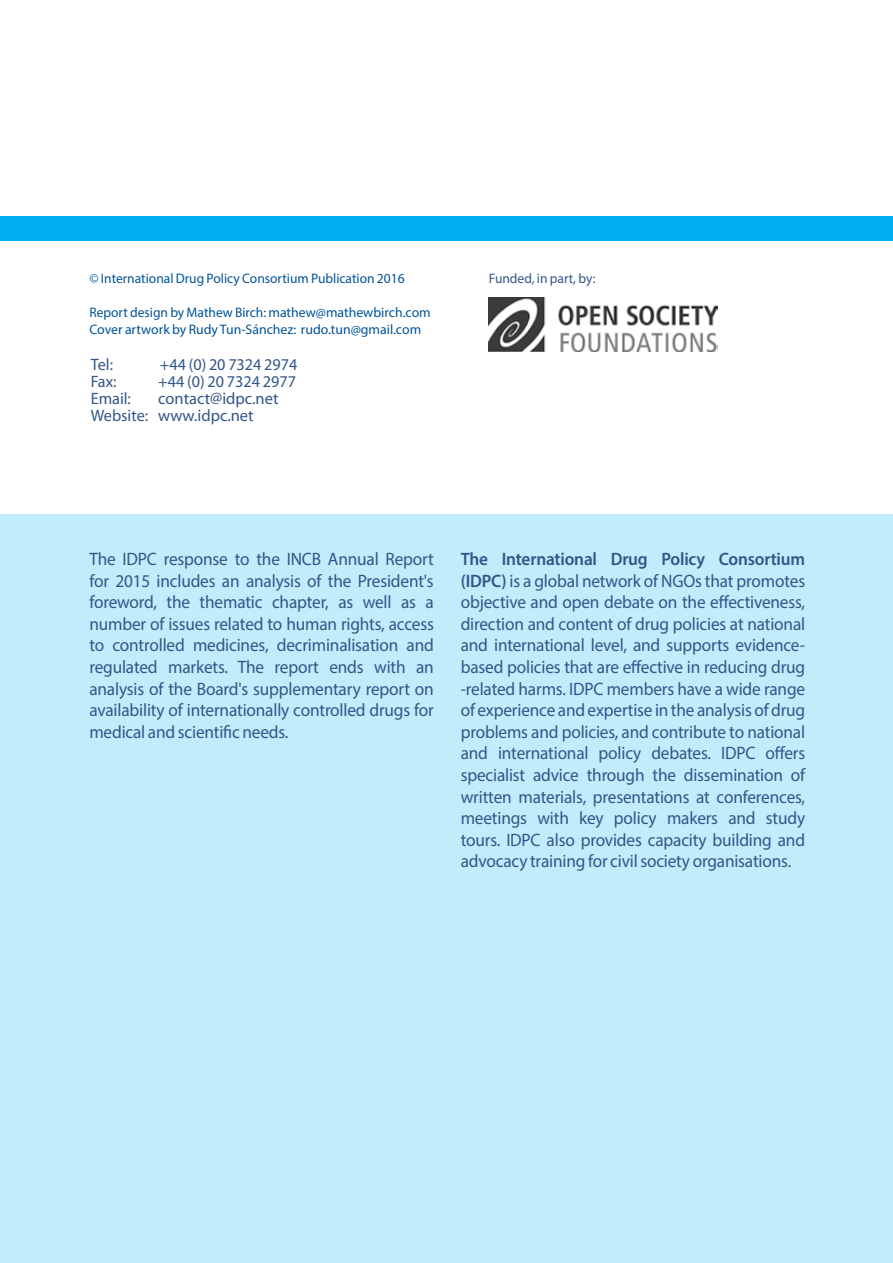
<style>
.page{position:relative;width:893px;height:1263px;background:#fff}
.page>*{position:absolute;margin:0;border:0;box-sizing:border-box;transform-origin:0 0}
.t1{font:18px/21.6px "Myriad Pro";letter-spacing:-.01em;color:#325687;text-align:justify;scale:.96 1}
.t2{font:16.5px/17.1px "Myriad";color:#325687}
.t3{font:13.8px/17.1px "Myriad Pro";color:#005497}
.t4{font:13.8px "Myriad Pro";color:#325687}
.s1{font-weight:600}
</style>
<div class="page">
<div style="left:0;top:216px;width:893px;height:25px;background:#00aff1"></div>
<img style="left:489px;top:298px;width:229px;height:54px">
<div style="left:0;top:514px;width:893px;height:749px;background:#c2ecfc"></div>
<p class="t3" style="left:89px;top:269px;width:317px">© International Drug Policy Consortium Publication 2016</p>
<p class="t3" style="left:89px;top:304px;width:343px">Report design by Mathew Birch: mathew@mathewbirch.com<br>Cover artwork by Rudy Tun-Sánchez: rudo.tun@gmail.com</p>
<p class="t2" style="left:91px;top:357px;width:24px">Tel:</p>
<p class="t2" style="left:160px;top:357px;width:139px">+44 (0) 20 7324 2974</p>
<p class="t2" style="left:91px;top:374px;width:27px">Fax:</p>
<p class="t2" style="left:158px;top:374px;width:139px">+44 (0) 20 7324 2977</p>
<p class="t2" style="left:91px;top:391px;width:42px">Email:</p>
<p class="t2" style="left:91px;top:391px;width:189px;text-indent:68px">contact@idpc.net<br>Website: www.idpc.net</p>
<p class="t4" style="left:489px;top:269px;width:108px">Funded, in part, by:</p>
<p class="t1" style="left:89px;top:548px;width:360px">The IDPC response to the INCB Annual Report for 2015 includes an analysis of the President's foreword, the thematic chapter, as well as a number of issues related to human rights, access to controlled medicines, decriminalisation and regulated markets. The report ends with an analysis of the Board's supplementary report on availability of internationally controlled drugs for medical and scientific needs.</p>
<p class="t1" style="left:461px;top:548px;width:360px"><span class="s1">The International Drug Policy Consortium (IDPC)</span> is a global network of NGOs that promotes objective and open debate on the effectiveness, direction and content of drug policies at national and international level, and supports evidence&shy;based policies that are effective in reducing drug -related harms. IDPC members have a wide range of experience and expertise in the analysis of drug problems and policies, and contribute to national and international policy debates. IDPC offers specialist advice through the dissemination of written materials, presentations at conferences, meetings with key policy makers and study tours. IDPC also provides capacity building and advocacy training for civil society organisations.</p>
</div>
